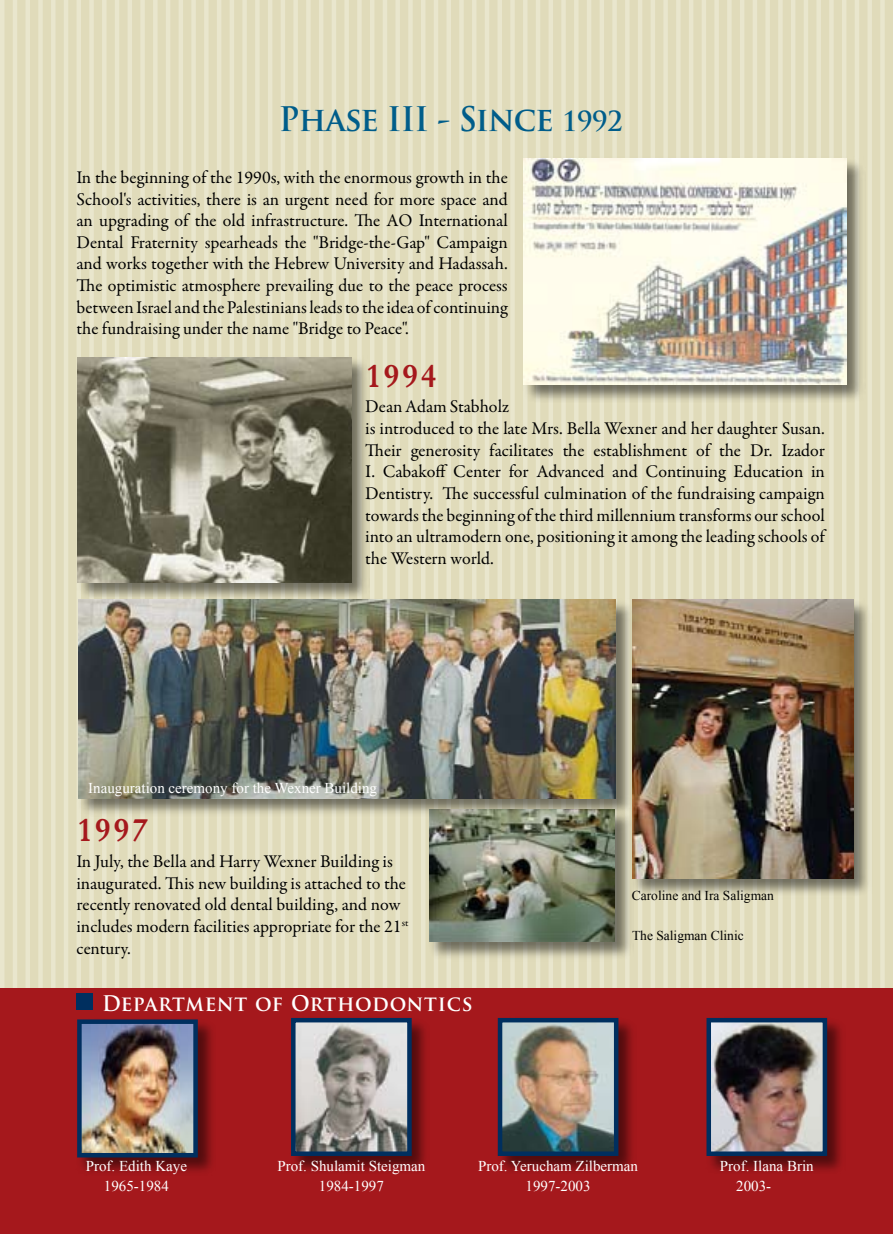
<style>
.page{position:relative;width:893px;height:1234px;background:#fff}
.page>*{position:absolute;margin:0;border:0;box-sizing:border-box;transform-origin:0 0}
.t1{font:700 33px "Trajan Pro";letter-spacing:-.02em;color:#005d8a;scale:.96 1}
.t2{font:700 33px "Garamond";letter-spacing:.06em;color:#a5181c}
.t3{font:700 21px "Trajan Pro";letter-spacing:.025em;color:#fff;scale:.96 1}
.t4{font:18px/21.6px "Garamond Premr Pro";letter-spacing:-.005em;color:#000}
.t5{font:15px/19.2px "Times New Roman";color:#fff;text-align:center}
.t6{font:13.5px "Times New Roman";color:#000}
.s1{font-size:27px}
</style>
<div class="page">
<div style="left:0;top:0;width:893px;height:1233px;background:#e0dbba"></div>
<hr style="left:0;top:0;width:4px;height:1233px;background:#e9e6cd">
<hr style="left:13px;top:0;width:4px;height:1233px;background:#e9e6cd">
<hr style="left:26px;top:0;width:4px;height:1233px;background:#e9e6cd">
<div style="left:38px;top:0;width:5px;height:1233px;background:#e9e6cd"></div>
<div style="left:51px;top:0;width:5px;height:1233px;background:#e9e6cd"></div>
<hr style="left:64px;top:0;width:4px;height:1233px;background:#e9e6cd">
<hr style="left:77px;top:0;width:4px;height:1233px;background:#e9e6cd">
<div style="left:89px;top:0;width:5px;height:1233px;background:#e9e6cd"></div>
<div style="left:102px;top:0;width:5px;height:1233px;background:#e9e6cd"></div>
<hr style="left:115px;top:0;width:4px;height:1233px;background:#e9e6cd">
<hr style="left:128px;top:0;width:4px;height:1233px;background:#e9e6cd">
<div style="left:140px;top:0;width:5px;height:1233px;background:#e9e6cd"></div>
<div style="left:153px;top:0;width:5px;height:1233px;background:#e9e6cd"></div>
<hr style="left:166px;top:0;width:4px;height:1233px;background:#e9e6cd">
<hr style="left:179px;top:0;width:4px;height:1233px;background:#e9e6cd">
<div style="left:191px;top:0;width:5px;height:1233px;background:#e9e6cd"></div>
<div style="left:204px;top:0;width:5px;height:1233px;background:#e9e6cd"></div>
<hr style="left:217px;top:0;width:4px;height:1233px;background:#e9e6cd">
<hr style="left:230px;top:0;width:4px;height:1233px;background:#e9e6cd">
<div style="left:242px;top:0;width:5px;height:1233px;background:#e9e6cd"></div>
<div style="left:255px;top:0;width:5px;height:1233px;background:#e9e6cd"></div>
<hr style="left:268px;top:0;width:4px;height:1233px;background:#e9e6cd">
<hr style="left:281px;top:0;width:4px;height:1233px;background:#e9e6cd">
<div style="left:293px;top:0;width:5px;height:1233px;background:#e9e6cd"></div>
<div style="left:306px;top:0;width:5px;height:1233px;background:#e9e6cd"></div>
<hr style="left:319px;top:0;width:4px;height:1233px;background:#e9e6cd">
<hr style="left:332px;top:0;width:4px;height:1233px;background:#e9e6cd">
<div style="left:344px;top:0;width:5px;height:1233px;background:#e9e6cd"></div>
<div style="left:357px;top:0;width:5px;height:1233px;background:#e9e6cd"></div>
<hr style="left:370px;top:0;width:4px;height:1233px;background:#e9e6cd">
<hr style="left:383px;top:0;width:4px;height:1233px;background:#e9e6cd">
<div style="left:395px;top:0;width:5px;height:1233px;background:#e9e6cd"></div>
<div style="left:408px;top:0;width:5px;height:1233px;background:#e9e6cd"></div>
<hr style="left:421px;top:0;width:4px;height:1233px;background:#e9e6cd">
<hr style="left:434px;top:0;width:4px;height:1233px;background:#e9e6cd">
<div style="left:446px;top:0;width:5px;height:1233px;background:#e9e6cd"></div>
<div style="left:459px;top:0;width:5px;height:1233px;background:#e9e6cd"></div>
<hr style="left:472px;top:0;width:4px;height:1233px;background:#e9e6cd">
<hr style="left:485px;top:0;width:4px;height:1233px;background:#e9e6cd">
<div style="left:497px;top:0;width:5px;height:1233px;background:#e9e6cd"></div>
<div style="left:510px;top:0;width:5px;height:1233px;background:#e9e6cd"></div>
<hr style="left:523px;top:0;width:4px;height:1233px;background:#e9e6cd">
<hr style="left:536px;top:0;width:4px;height:1233px;background:#e9e6cd">
<hr style="left:549px;top:0;width:4px;height:1233px;background:#e9e6cd">
<div style="left:561px;top:0;width:5px;height:1233px;background:#e9e6cd"></div>
<div style="left:574px;top:0;width:5px;height:1233px;background:#e9e6cd"></div>
<hr style="left:587px;top:0;width:4px;height:1233px;background:#e9e6cd">
<hr style="left:600px;top:0;width:4px;height:1233px;background:#e9e6cd">
<div style="left:612px;top:0;width:5px;height:1233px;background:#e9e6cd"></div>
<div style="left:625px;top:0;width:5px;height:1233px;background:#e9e6cd"></div>
<hr style="left:638px;top:0;width:4px;height:1233px;background:#e9e6cd">
<hr style="left:651px;top:0;width:4px;height:1233px;background:#e9e6cd">
<div style="left:663px;top:0;width:5px;height:1233px;background:#e9e6cd"></div>
<div style="left:676px;top:0;width:5px;height:1233px;background:#e9e6cd"></div>
<hr style="left:689px;top:0;width:4px;height:1233px;background:#e9e6cd">
<hr style="left:702px;top:0;width:4px;height:1233px;background:#e9e6cd">
<div style="left:714px;top:0;width:5px;height:1233px;background:#e9e6cd"></div>
<div style="left:727px;top:0;width:5px;height:1233px;background:#e9e6cd"></div>
<hr style="left:740px;top:0;width:4px;height:1233px;background:#e9e6cd">
<hr style="left:753px;top:0;width:4px;height:1233px;background:#e9e6cd">
<div style="left:765px;top:0;width:5px;height:1233px;background:#e9e6cd"></div>
<div style="left:778px;top:0;width:5px;height:1233px;background:#e9e6cd"></div>
<hr style="left:791px;top:0;width:4px;height:1233px;background:#e9e6cd">
<hr style="left:804px;top:0;width:4px;height:1233px;background:#e9e6cd">
<div style="left:816px;top:0;width:5px;height:1233px;background:#e9e6cd"></div>
<div style="left:829px;top:0;width:5px;height:1233px;background:#e9e6cd"></div>
<hr style="left:842px;top:0;width:4px;height:1233px;background:#e9e6cd">
<hr style="left:855px;top:0;width:4px;height:1233px;background:#e9e6cd">
<div style="left:867px;top:0;width:5px;height:1233px;background:#e9e6cd"></div>
<div style="left:880px;top:0;width:5px;height:1233px;background:#e9e6cd"></div>
<div style="left:0;top:987px;width:893px;height:246px;background:#a5181c"></div>
<div style="left:496px;top:1016px;width:141px;height:157px;background:#000;opacity:.5"></div>
<img style="left:503px;top:1022px;width:110px;height:128px">
<div style="left:498px;top:1017px;width:120px;height:138px;border:4px solid #002f5f"></div>
<div style="left:705px;top:1016px;width:140px;height:157px;background:#000;opacity:.5"></div>
<img style="left:711px;top:1022px;width:111px;height:128px">
<div style="left:706px;top:1017px;width:121px;height:138px;border:4px solid #002f5f"></div>
<div style="left:631px;top:598px;width:242px;height:300px;background:#000;opacity:.5"></div>
<img style="left:633px;top:600px;width:220px;height:278px">
<div style="left:428px;top:808px;width:205px;height:153px;background:#000;opacity:.5"></div>
<img style="left:429px;top:816px;width:186px;height:125px">
<div style="left:522px;top:157px;width:343px;height:246px;background:#000;opacity:.5"></div>
<img style="left:523px;top:158px;width:323px;height:226px">
<div style="left:290px;top:1016px;width:140px;height:157px;background:#000;opacity:.5"></div>
<img style="left:296px;top:1022px;width:111px;height:128px">
<div style="left:291px;top:1017px;width:121px;height:138px;border:4px solid #002f5f"></div>
<div style="left:77px;top:992px;width:16px;height:16px;background:#002f5f"></div>
<div style="left:76px;top:1017px;width:140px;height:158px;background:#000;opacity:.5"></div>
<img style="left:82px;top:1024px;width:111px;height:128px">
<div style="left:77px;top:1019px;width:121px;height:138px;border:4px solid #002f5f"></div>
<div style="left:76px;top:355px;width:294px;height:247px;background:#000;opacity:.5"></div>
<img style="left:78px;top:357px;width:273px;height:225px">
<div style="left:76px;top:598px;width:558px;height:218px;background:#000;opacity:.5"></div>
<img style="left:79px;top:600px;width:537px;height:198px">
<h1 class="t1" style="left:279px;top:99px;width:360px">Phase III - Since <span class="s1">1992</span></h1>
<p class="t4" style="left:77px;top:167px;width:433px;text-align:justify">In the beginning of the 1990s, with the enormous growth in the School's activities, there is an urgent need for more space and an upgrading of the old infrastructure. The AO International Dental Fraternity spearheads the "Bridge-the-Gap" Campaign and works together with the Hebrew University and Hadassah.<br>The optimistic atmosphere prevailing due to the peace process between Israel and the Palestinians leads to the idea of continuing the fundraising under the name "Bridge to Peace".</p>
<h1 class="t2" style="left:365px;top:354px;width:73px">1994</h1>
<p class="t4" style="left:365px;top:396px;width:461px">Dean Adam Stabholz<br>is introduced to the late Mrs. Bella Wexner and her daughter Susan.<br>Their generosity facilitates the establishment of the Dr. Izador I. Cabakoff Center for Advanced and Continuing Education in Dentistry. The successful culmination of the fundraising campaign towards the beginning of the third millennium transforms our school into an ultramodern one, positioning it among the leading schools of the Western world.</p>
<p class="t5" style="left:88px;top:777px;width:290px">Inauguration ceremony for the Wexner Building</p>
<h1 class="t2" style="left:77px;top:808px;width:73px">1997</h1>
<p class="t4" style="left:77px;top:850px;width:333px">In July, the Bella and Harry Wexner Building is inaugurated. This new building is attached to the recently renovated old dental building, and now includes modern facilities appropriate for the 21<sup>st </sup>century.</p>
<p class="t3" style="left:102px;top:990px;width:387px">Department of Orthodontics</p>
<p class="t6" style="left:632px;top:886px;width:144px">Caroline and Ira Saligman</p>
<p class="t6" style="left:632px;top:926px;width:113px">The Saligman Clinic</p>
<p class="t5" style="left:86px;top:1156px;width:103px">Prof. Edith Kaye<br>1965-1984</p>
<p class="t5" style="left:277px;top:1156px;width:149px">Prof. Shulamit Steigman<br>1984-1997</p>
<p class="t5" style="left:478px;top:1156px;width:161px">Prof. Yerucham Zilberman<br>1997-2003</p>
<p class="t5" style="left:736px;top:1156px;width:79px;text-align:left;text-indent:-16px">Prof. Ilana Brin<br>2003-</p>
</div>
